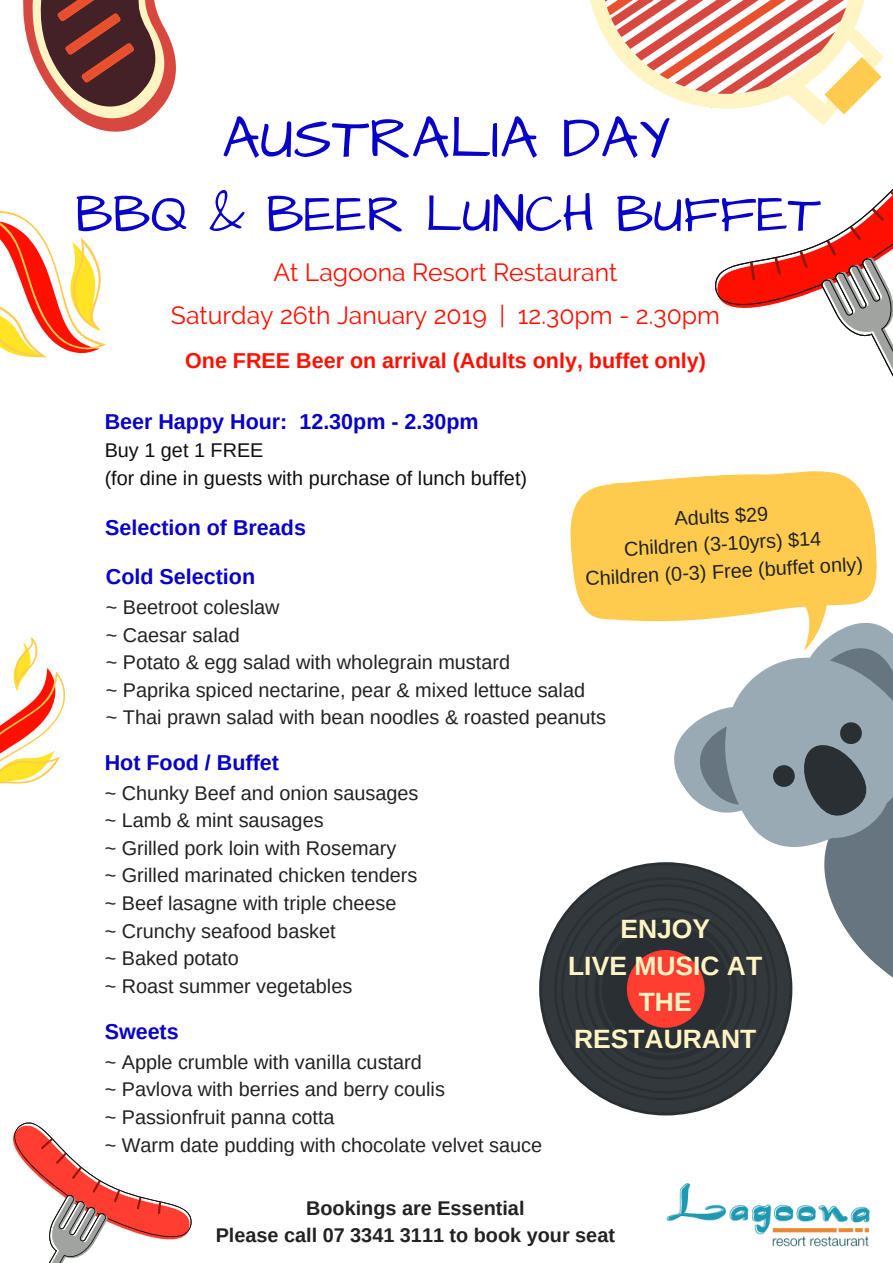
<style>
.page{position:relative;width:893px;height:1263px;background:#fff}
.page>*{position:absolute;margin:0;border:0;box-sizing:border-box;transform-origin:0 0}
.t1{font:59.62px "Architects Daughter";color:#0801c8}
.t2{font:52.95px "Architects Daughter";color:#0801c8}
.t3{font:700 26.47px/36.6px "Arimo";color:#fff4c3;text-align:center}
.t4{font:24.83px "Raleway";color:#ff1000}
.t5{font:700 21.52px "Arimo";color:#0801c8}
.t6{font:700 21.52px "Arimo";color:#ff1000}
.t7{font:19.88px/27.6px "Arimo";color:#222}
.t8{font:700 19.88px/27.6px "Arimo";color:#222;text-align:center}
.t9{font:19.88px/27.6px "Arimo";color:#0f0f0f}
</style>
<div class="page">
<svg style="left:590px;top:0;width:294px;height:125px"></svg>
<svg style="left:0;top:211px;width:106px;height:147px"></svg>
<svg style="left:0;top:637px;width:66px;height:147px"></svg>
<svg style="left:570px;top:471px;width:307px;height:151px;background:#ffcf5f"></svg>
<svg style="left:715px;top:189px;width:178px;height:188px"></svg>
<svg style="left:13px;top:1122px;width:179px;height:141px"></svg>
<svg style="left:23px;top:0;width:153px;height:132px"></svg>
<svg style="left:654px;top:600px;width:239px;height:35px"></svg>
<svg style="left:542px;top:929px;width:184px;height:184px"></svg>
<svg style="left:554px;top:918px;width:184px;height:182px;fill:#33383c"></svg>
<svg style="left:561px;top:635px;width:332px;height:458px"></svg>
<img style="left:666px;top:1183px;width:204px;height:64px">
<h1 class="t1" style="left:222px;top:98px;width:450px">AUSTRALIA DAY</h1>
<h2 class="t2" style="left:75px;top:179px;width:747px">BBQ &amp; BEER LUNCH BUFFET</h2>
<p class="t4" style="left:273px;top:258px;width:345px">At Lagoona Resort Restaurant</p>
<p class="t4" style="left:171px;top:300px;width:551px">Saturday 26th January 2019 | 12.30pm - 2.30pm</p>
<p class="t6" style="left:185px;top:348px;width:522px">One FREE Beer on arrival (Adults only, buffet only)</p>
<p class="t5" style="left:105px;top:409px;width:375px">Beer Happy Hour: 12.30pm - 2.30pm</p>
<p class="t9" style="left:105px;top:436px;width:424px">Buy 1 get 1 FREE<br>(for dine in guests with purchase of lunch buffet)</p>
<p class="t5" style="left:105px;top:516px;width:202px">Selection of Breads</p>
<p class="t7" style="left:582px;top:509px;width:279px;text-align:center;rotate:-3deg">Adults $29<br>Children (3-10yrs) $14<br>Children (0-3) Free (buffet only)</p>
<p class="t5" style="left:106px;top:565px;width:151px">Cold Selection</p>
<p class="t7" style="left:106px;top:593px;width:502px">~ Beetroot coleslaw<br>~ Caesar salad<br>~ Potato &amp; egg salad with wholegrain mustard<br>~ Paprika spiced nectarine, pear &amp; mixed lettuce salad<br>~ Thai prawn salad with bean noodles &amp; roasted peanuts</p>
<p class="t5" style="left:105px;top:750px;width:176px">Hot Food / Buffet</p>
<p class="t7" style="left:105px;top:779px;width:315px">~ Chunky Beef and onion sausages ~ Lamb &amp; mint sausages<br>~ Grilled pork loin with Rosemary<br>~ Grilled marinated chicken tenders ~ Beef lasagne with triple cheese<br>~ Crunchy seafood basket<br>~ Baked potato<br>~ Roast summer vegetables</p>
<p class="t5" style="left:105px;top:1019px;width:76px">Sweets</p>
<p class="t7" style="left:105px;top:1048px;width:439px">~ Apple crumble with vanilla custard<br>~ Pavlova with berries and berry coulis<br>~ Passionfruit panna cotta<br>~ Warm date pudding with chocolate velvet sauce</p>
<h3 class="t3" style="left:568px;top:911px;width:196px">ENJOY<br>LIVE MUSIC AT<br>THE<br>RESTAURANT</h3>
<p class="t8" style="left:216px;top:1194px;width:401px">Bookings are Essential<br>Please call 07 3341 3111 to book your seat</p>
</div>
